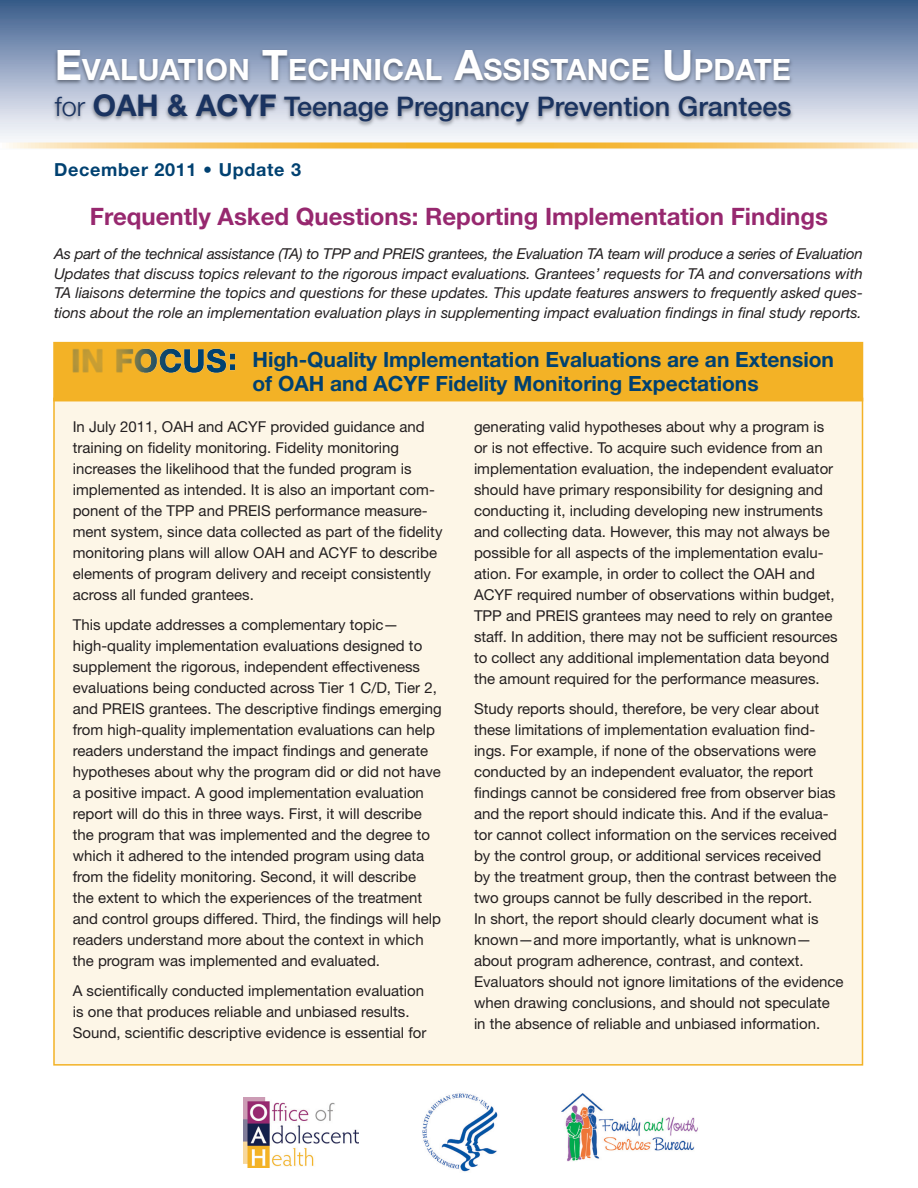
<style>
.page{position:relative;width:918px;height:1188px;background:#fff}
.page>*{position:absolute;margin:0;border:0;box-sizing:border-box;transform-origin:0 0}
.t1{font:700 29.4px "Helvetica Neue LT Std";letter-spacing:.01em;color:#fff}
.t2{font:500 27px "Helvetica Neue LT Std";color:#1a3360}
.t3{font:700 24px "Helvetica Neue LT Std";color:#97286f}
.t4{font:700 21px/24px "Helvetica Neue LT Std";color:#004171}
.t5{font:700 18px "Helvetica Neue LT Std";letter-spacing:.04em;color:#004171}
.t6{font:15px/21px "Helvetica Neue LT Std";color:#231f20}
.t7{font:italic 15px/19.5px "Helvetica Neue LT Std";color:#231f20;text-align:justify}
.s1{font-size:42px}
.s2{font-weight:300}
.s3{font-weight:700;font-size:30px}
.s4{font-family:"Stone Sans Std";font-weight:500}
</style>
<div class="page">
<div style="left:0;top:0;width:918px;height:149px;background:linear-gradient(to bottom,#3a5c8c,#fff)"></div>
<img style="left:1px;top:0;width:845px;height:149px">
<svg style="left:0;top:142px;width:918px;height:6px;background:#f6c970"></svg>
<img style="left:422px;top:1093px;width:76px;height:79px">
<img style="left:243px;top:1097px;width:116px;height:70px">
<img style="left:562px;top:1094px;width:136px;height:68px">
<div style="left:54px;top:398px;width:808px;height:667px;background:#fdf6e7"></div>
<div style="left:53px;top:342px;width:810px;height:59px;background:#f3b226"></div>
<img style="left:58px;top:344px;width:177px;height:29px">
<h1 class="t1" style="left:55px;top:52px;width:738px"><span class="s1">E</span>VALUATION <span class="s1">T</span>ECHNICAL <span class="s1">A</span>SSISTANCE <span class="s1">U</span>PDATE</h1>
<h2 class="t2" style="left:55px;top:91px;width:738px"><span class="s2">for</span> <span class="s3">OAH &amp; ACYF</span> Teenage Pregnancy Prevention Grantees</h2>
<p class="t5" style="left:54px;top:158px;width:249px">December 2011 <span class="s4">•</span> Update 3</p>
<h3 class="t3" style="left:90px;top:202px;width:740px">Frequently Asked Questions: Reporting Implementation Findings</h3>
<p class="t7" style="left:54px;top:244px;width:810px">As part of the technical assistance (TA) to TPP and PREIS grantees, the Evaluation TA team will produce a series of Evaluation Updates that discuss topics relevant to the rigorous impact evaluations. Grantees’ requests for TA and conversations with TA liaisons determine the topics and questions for these updates. This update features answers to frequently asked ques&shy;tions about the role an implementation evaluation plays in supplementing impact evaluation findings in final study reports.</p>
<h3 class="t4" style="left:252px;top:347px;width:583px">High-Quality Implementation Evaluations are an Extension of OAH and ACYF Fidelity Monitoring Expectations</h3>
<p class="t6" style="left:73px;top:416px;width:371px">In July 2011, OAH and ACYF provided guidance and training on fidelity monitoring. Fidelity monitoring increases the likelihood that the funded program is implemented as intended. It is also an important com&shy;ponent of the TPP and PREIS performance measure&shy;ment system, since data collected as part of the fidelity monitoring plans will allow OAH and ACYF to describe elements of program delivery and receipt consistently across all funded grantees.</p>
<p class="t6" style="left:73px;top:614px;width:371px">This update addresses a complementary topic— high-quality implementation evaluations designed to supplement the rigorous, independent effectiveness evaluations being conducted across Tier 1 C/D, Tier 2, and PREIS grantees. The descriptive findings emerging from high-quality implementation evaluations can help readers understand the impact findings and generate hypotheses about why the program did or did not have a positive impact. A good implementation evaluation report will do this in three ways. First, it will describe the program that was implemented and the degree to which it adhered to the intended program using data from the fidelity monitoring. Second, it will describe<br>the extent to which the experiences of the treatment and control groups differed. Third, the findings will help readers understand more about the context in which the program was implemented and evaluated.</p>
<p class="t6" style="left:73px;top:980px;width:355px">A scientifically conducted implementation evaluation is one that produces reliable and unbiased results.<br>Sound, scientific descriptive evidence is essential for</p>
<p class="t6" style="left:474px;top:416px;width:365px">generating valid hypotheses about why a program is or is not effective. To acquire such evidence from an implementation evaluation, the independent evaluator should have primary responsibility for designing and conducting it, including developing new instruments and collecting data. However, this may not always be possible for all aspects of the implementation evalu&shy;ation. For example, in order to collect the OAH and ACYF required number of observations within budget, TPP and PREIS grantees may need to rely on grantee staff. In addition, there may not be sufficient resources to collect any additional implementation data beyond the amount required for the performance measures.</p>
<p class="t6" style="left:474px;top:698px;width:371px">Study reports should, therefore, be very clear about these limitations of implementation evaluation find&shy;ings. For example, if none of the observations were conducted by an independent evaluator, the report findings cannot be considered free from observer bias and the report should indicate this. And if the evalua&shy;tor cannot collect information on the services received by the control group, or additional services received<br>by the treatment group, then the contrast between the two groups cannot be fully described in the report.<br>In short, the report should clearly document what is known—and more importantly, what is unknown— about program adherence, contrast, and context.<br>Evaluators should not ignore limitations of the evidence when drawing conclusions, and should not speculate in the absence of reliable and unbiased information.</p>
</div>
